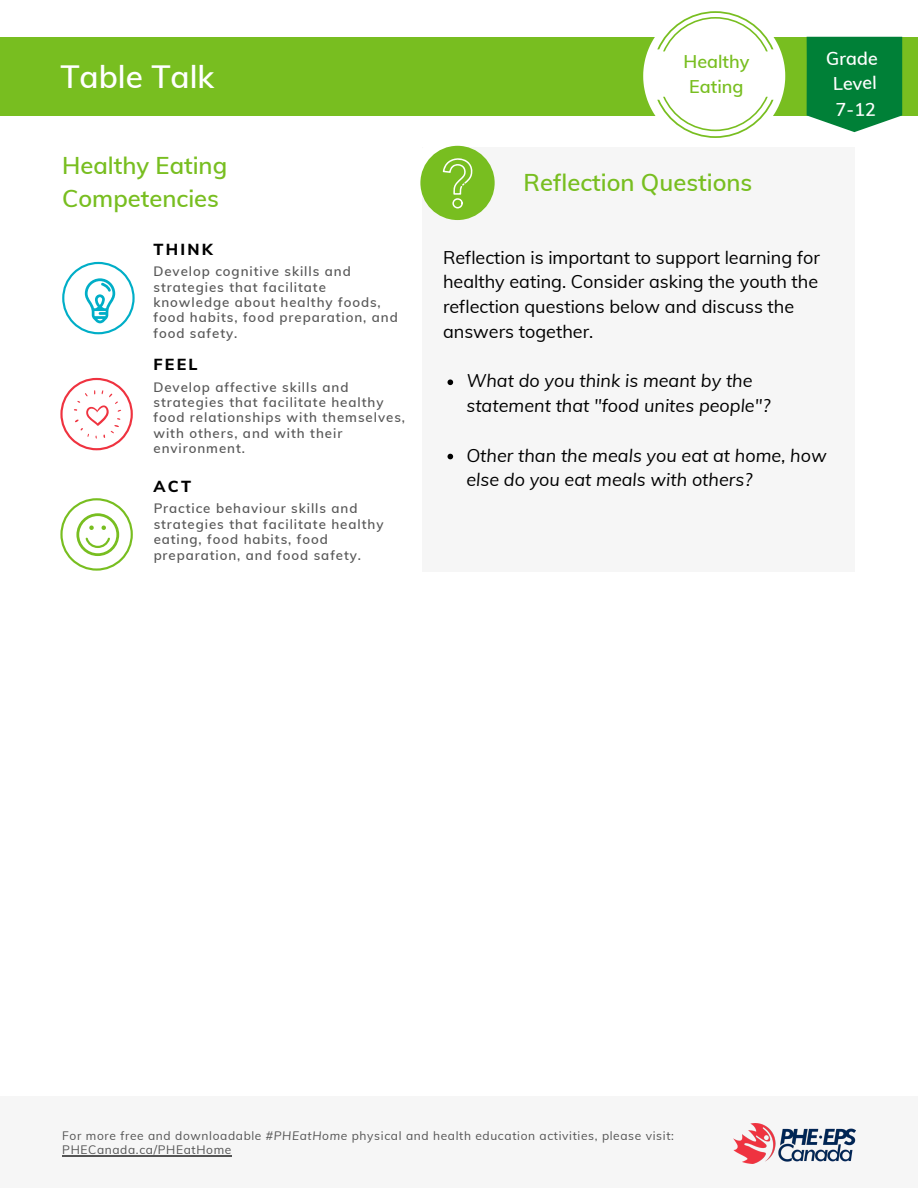
<style>
.page{position:relative;width:918px;height:1188px;background:#fff}
.page>*{position:absolute;margin:0;border:0;box-sizing:border-box;transform-origin:0 0}
.t1{font:600 31.5px "Muli";color:#fff}
.t2{font:600 23.7px/32.7px "Muli";color:#78be20}
.t3{font:18px/24.8px "Muli";color:#000}
.t4{font:italic 18px/24.8px "Muli";color:#000}
.t5{font:600 18px/25.5px "Muli";color:#fff;text-align:center}
.t6{font:600 18px/25px "Muli";color:#78be20;text-align:center}
.t7{font:800 16.05px "Muli";letter-spacing:.14em;color:#000}
.t8{font:600 13.35px/15.5px "Muli";letter-spacing:.07em;color:#545454}
.t9{font:12px/14.1px "Muli";letter-spacing:.055em;color:#545454}
.s1{font-style:italic}
</style>
<div class="page">
<div style="left:0;top:1096px;width:918px;height:92px;background:#f6f6f6"></div>
<img style="left:734px;top:1123px;width:121px;height:41px">
<div style="left:0;top:37px;width:918px;height:79px;background:#78be20"></div>
<svg style="left:643px;top:11px;width:142px;height:127px"></svg>
<svg style="left:807px;top:37px;width:95px;height:95px;background:#158a48"></svg>
<div style="left:422px;top:147px;width:432px;height:425px;background:#f6f6f6"></div>
<div style="left:420px;top:146px;width:75px;height:74px;background:#78be20;border-radius:50%"></div>
<svg style="left:420px;top:145px;width:53px;height:64px"></svg>
<svg style="left:448px;top:379px;width:5px;height:6px"></svg>
<svg style="left:448px;top:454px;width:5px;height:5px"></svg>
<svg style="left:60px;top:378px;width:73px;height:72px"></svg>
<svg style="left:60px;top:498px;width:73px;height:73px"></svg>
<svg style="left:62px;top:262px;width:73px;height:72px"></svg>
<hr style="left:62px;top:1155px;width:170px;height:1px;background:#545454">
<h1 class="t1" style="left:60px;top:56px;width:155px">Table Talk</h1>
<h3 class="t6" style="left:683px;top:49px;width:67px">Healthy<br>Eating</h3>
<h3 class="t5" style="left:826px;top:46px;width:53px;rotate:-1deg">Grade<br>Level<br>7-12</h3>
<h2 class="t2" style="left:62px;top:149px;width:167px">Healthy Eating<br>Competencies</h2>
<p class="t7" style="left:153px;top:239px;width:61px">THINK</p>
<p class="t8" style="left:153px;top:263px;width:246px">Develop cognitive skills and strategies that facilitate knowledge about healthy foods, food habits, food preparation, and food safety.</p>
<p class="t7" style="left:153px;top:354px;width:46px">FEEL</p>
<p class="t8" style="left:153px;top:379px;width:253px">Develop affective skills and strategies that facilitate healthy food relationships with themselves, with others, and with their environment.</p>
<p class="t7" style="left:153px;top:476px;width:39px">ACT</p>
<p class="t8" style="left:153px;top:500px;width:232px">Practice behaviour skills and strategies that facilitate healthy eating, food habits, food preparation, and food safety.</p>
<h2 class="t2" style="left:524px;top:166px;width:230px">Reflection Questions</h2>
<h3 class="t3" style="left:443px;top:244px;width:378px">Reflection is important to support learning for healthy eating. Consider asking the youth the reflection questions below and discuss the answers together.</h3>
<h3 class="t4" style="left:466px;top:368px;width:306px">What do you think is meant by the statement that "food unites people"?</h3>
<h3 class="t4" style="left:466px;top:442px;width:362px">Other than the meals you eat at home, how else do you eat meals with others?</h3>
<p class="t9" style="left:62px;top:1129px;width:613px">For more free and downloadable <span class="s1">#PHEatHome</span> physical and health education activities, please visit:<br>PHECanada.ca/PHEatHome</p>
</div>
